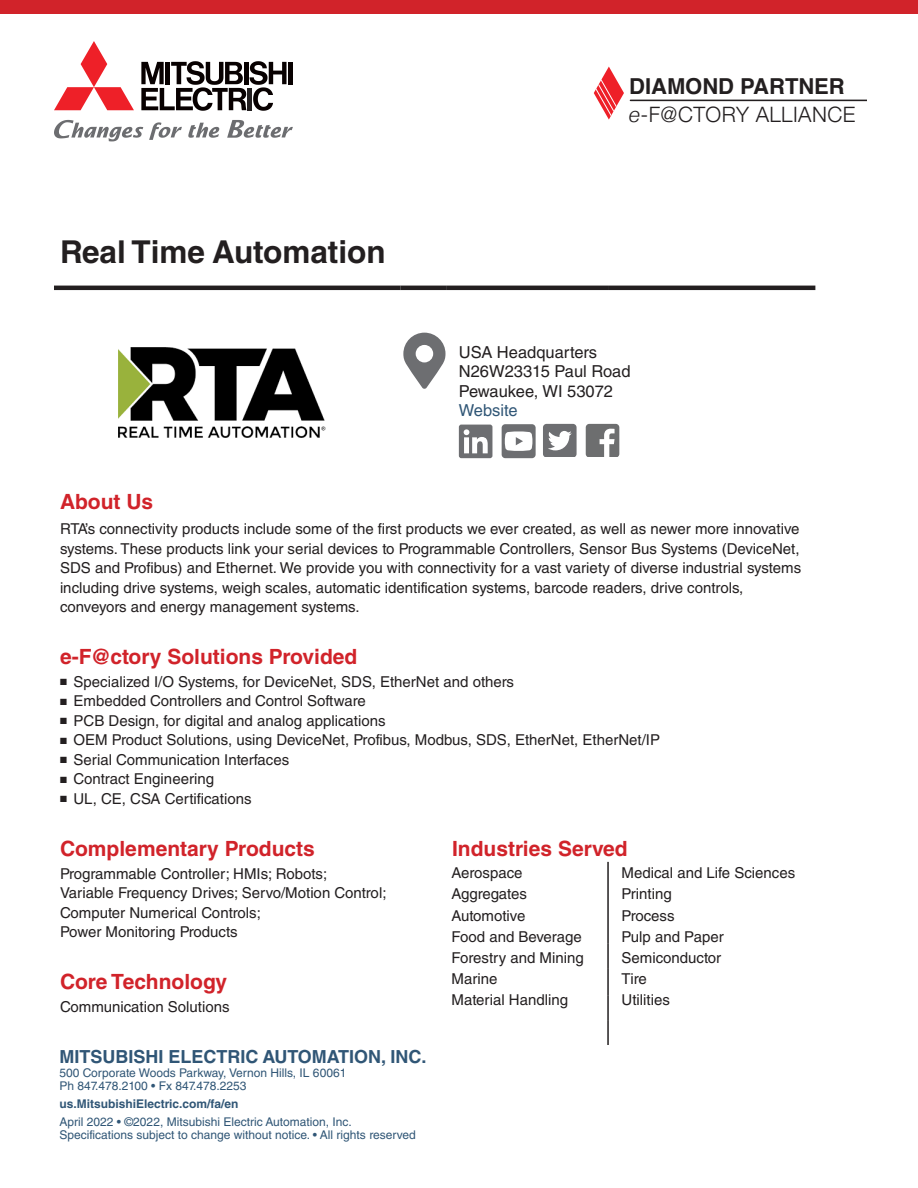
<style>
.page{position:relative;width:918px;height:1188px;background:#fff}
.page>*{position:absolute;margin:0;border:0;box-sizing:border-box;transform-origin:0 0}
.t1{font:700 31.5px "Helvetica LT Std";color:#231f20}
.t2{font:700 21.9px "Helvetica";color:#231f20}
.t3{font:300 21.15px "Helvetica Neue";letter-spacing:.02em;color:#231f20}
.RED_HEADLINE{font:700 21px "Helvetica LT Std";color:#d1232a}
._01_Heading_Secondar{font:700 18px "Helvetica LT Std";color:#305676}
.t4{font:16.5px "Helvetica LT Std";color:#231f20}
.t5{font:16.5px "Helvetica LT Std";color:#305676}
.Body_Copy{font:15px/19.5px "Helvetica LT Std";color:#231f20}
._04_Address_Footer{font:12px/13.5px "Helvetica LT Std";color:#305676}
._04_Address_Footer-2{font:700 12px "Helvetica LT Std";color:#305676}
.s1{font-style:italic}
</style>
<div class="page">
<hr style="left:607px;top:862px;width:2px;height:81px;background:#231f20">
<hr style="left:607px;top:943px;width:2px;height:25px;background:#231f20">
<hr style="left:607px;top:968px;width:2px;height:27px;background:#231f20">
<hr style="left:607px;top:995px;width:2px;height:25px;background:#231f20">
<hr style="left:607px;top:1020px;width:2px;height:25px;background:#231f20">
<hr style="left:54px;top:286px;width:347px;height:4px;background:#231f20">
<hr style="left:401px;top:286px;width:45px;height:4px;background:#231f20">
<hr style="left:446px;top:286px;width:162px;height:4px;background:#231f20">
<hr style="left:608px;top:286px;width:207px;height:4px;background:#231f20">
<svg style="left:403px;top:333px;width:43px;height:56px"></svg>
<svg style="left:459px;top:425px;width:33px;height:33px"></svg>
<svg style="left:502px;top:424px;width:34px;height:34px"></svg>
<svg style="left:543px;top:424px;width:34px;height:33px"></svg>
<svg style="left:586px;top:424px;width:33px;height:33px"></svg>
<img style="left:119px;top:348px;width:207px;height:89px">
<svg style="left:227px;top:120px;width:66px;height:18px"></svg>
<svg style="left:188px;top:123px;width:31px;height:15px"></svg>
<svg style="left:149px;top:122px;width:33px;height:18px"></svg>
<svg style="left:54px;top:120px;width:89px;height:21px"></svg>
<div style="left:288px;top:62px;width:5px;height:22px;background:#080101"></div>
<svg style="left:141px;top:61px;width:146px;height:50px"></svg>
<svg style="left:54px;top:41px;width:80px;height:69px"></svg>
<div style="left:0;top:0;width:918px;height:14px;background:#d1232a"></div>
<hr style="left:630px;top:100px;width:237px;height:1px;background:#231f20">
<svg style="left:594px;top:67px;width:30px;height:53px"></svg>
<p class="t1" style="left:60px;top:233px;width:327px">Real Time Automation</p>
<p class="t2" style="left:629px;top:68px;width:217px">DIAMOND PARTNER</p>
<p class="t3" style="left:629px;top:98px;width:228px"><span class="s1">e</span>-F@CTORY ALLIANCE</p>
<p class="t4" style="left:459px;top:342px;width:140px">USA Headquarters</p>
<p class="t4" style="left:459px;top:362px;width:173px">N26W23315 Paul Road</p>
<p class="t4" style="left:459px;top:381px;width:156px">Pewaukee, WI 53072</p>
<p class="t5" style="left:459px;top:401px;width:60px">Website</p>
<p class="RED_HEADLINE" style="left:60px;top:489px;width:95px">About Us</p>
<p class="Body_Copy" style="left:60px;top:519px;width:743px">RTA’s connectivity products include some of the first products we ever created, as well as newer more innovative systems. These products link your serial devices to Programmable Controllers, Sensor Bus Systems (DeviceNet, SDS and Profibus) and Ethernet. We provide you with connectivity for a vast variety of diverse industrial systems including drive systems, weigh scales, automatic identification systems, barcode readers, drive controls, conveyors and energy management systems.</p>
<p class="RED_HEADLINE" style="left:60px;top:644px;width:299px">e-F@ctory Solutions Provided</p>
<p class="Body_Copy" style="left:60px;top:672px;width:456px">■ Specialized I/O Systems, for DeviceNet, SDS, EtherNet and others</p>
<p class="Body_Copy" style="left:60px;top:691px;width:307px">■ Embedded Controllers and Control Software</p>
<p class="Body_Copy" style="left:60px;top:711px;width:327px">■ PCB Design, for digital and analog applications</p>
<p class="Body_Copy" style="left:60px;top:730px;width:602px">■ OEM Product Solutions, using DeviceNet, Profibus, Modbus, SDS, EtherNet, EtherNet/IP</p>
<p class="Body_Copy" style="left:60px;top:750px;width:231px">■ Serial Communication Interfaces</p>
<p class="Body_Copy" style="left:60px;top:769px;width:156px">■ Contract Engineering</p>
<p class="Body_Copy" style="left:60px;top:789px;width:193px">■ UL, CE, CSA Certifications</p>
<p class="RED_HEADLINE" style="left:60px;top:836px;width:256px">Complementary Products</p>
<p class="RED_HEADLINE" style="left:452px;top:836px;width:177px">Industries Served</p>
<p class="Body_Copy" style="left:60px;top:864px;width:269px">Programmable Controller; HMIs; Robots;</p>
<p class="Body_Copy" style="left:60px;top:883px;width:328px">Variable Frequency Drives; Servo/Motion Control;</p>
<p class="Body_Copy" style="left:60px;top:903px;width:202px">Computer Numerical Controls;<br>Power Monitoring Products</p>
<p class="Body_Copy" style="left:622px;top:863px;width:175px">Medical and Life Sciences</p>
<p class="Body_Copy" style="left:622px;top:884px;width:52px">Printing</p>
<p class="Body_Copy" style="left:622px;top:905px;width:55px">Process</p>
<p class="Body_Copy" style="left:622px;top:927px;width:104px">Pulp and Paper</p>
<p class="Body_Copy" style="left:622px;top:948px;width:101px">Semiconductor</p>
<p class="Body_Copy" style="left:622px;top:969px;width:27px">Tire</p>
<p class="Body_Copy" style="left:622px;top:990px;width:50px">Utilities</p>
<p class="Body_Copy" style="left:452px;top:863px;width:73px">Aerospace</p>
<p class="Body_Copy" style="left:452px;top:884px;width:77px">Aggregates</p>
<p class="Body_Copy" style="left:452px;top:905px;width:75px">Automotive</p>
<p class="Body_Copy" style="left:452px;top:927px;width:132px">Food and Beverage</p>
<p class="Body_Copy" style="left:452px;top:948px;width:134px">Forestry and Mining</p>
<p class="Body_Copy" style="left:452px;top:969px;width:48px">Marine</p>
<p class="Body_Copy" style="left:452px;top:990px;width:118px">Material Handling</p>
<p class="RED_HEADLINE" style="left:60px;top:969px;width:169px">Core Technology</p>
<p class="Body_Copy" style="left:60px;top:997px;width:171px">Communication Solutions</p>
<p class="_01_Heading_Secondar" style="left:59px;top:1046px;width:369px">MITSUBISHI ELECTRIC AUTOMATION, INC.</p>
<p class="_04_Address_Footer" style="left:59px;top:1066px;width:288px">500 Corporate Woods Parkway, Vernon Hills, IL 60061</p>
<p class="_04_Address_Footer" style="left:59px;top:1079px;width:189px">Ph 847.478.2100 • Fx 847.478.2253</p>
<p class="_04_Address_Footer-2" style="left:59px;top:1096px;width:181px">us.MitsubishiElectric.com/fa/en</p>
<p class="_04_Address_Footer" style="left:59px;top:1115px;width:358px">April 2022 • ©2022, Mitsubishi Electric Automation, Inc.<br>Specifications subject to change without notice. • All rights reserved</p>
</div>
